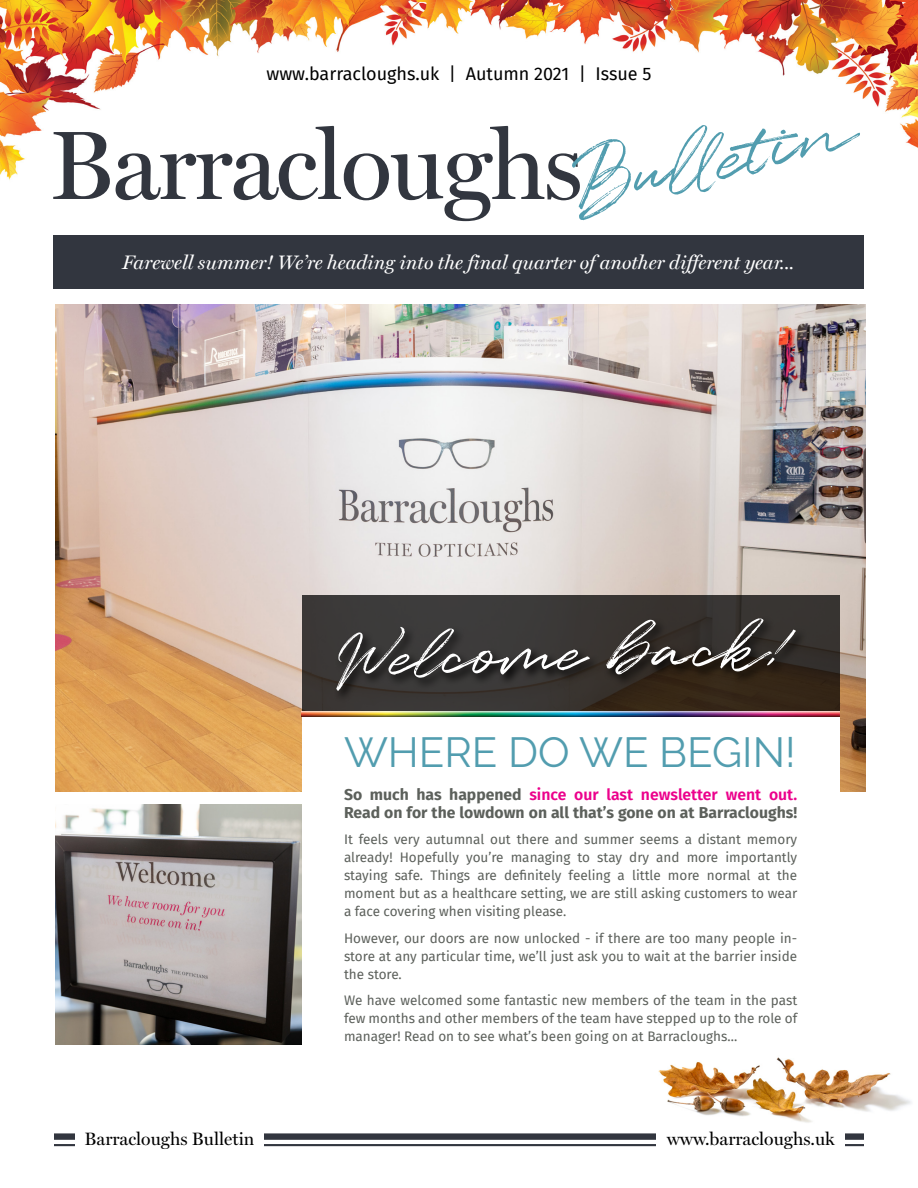
<style>
.page{position:relative;width:918px;height:1188px;background:#fff}
.page>*{position:absolute;margin:0;border:0;box-sizing:border-box;transform-origin:0 0}
.t1{font:79.2px "Quentin";color:#529daf}
.t2{font:67.5px "Quentin";color:#fff}
.t3{font:42px "Raleway";color:#529daf}
.t4{font:italic 19.5px "Miller Display";color:#fff}
.t5{font:18px "Miller Display";color:#000}
.t6{font:18px "Fira Sans";color:#000}
.t7{font:700 15.75px/18px "Fira Sans";color:#5c605b}
.t8{font:13.5px/18px "Fira Sans";color:#5c605b;text-align:justify}
.s1{font-weight:600;color:#ec008c}
</style>
<div class="page">
<div style="left:53px;top:235px;width:811px;height:53px;background:#32363f"></div>
<img style="left:0;top:0;width:918px;height:222px">
<svg style="left:53px;top:132px;width:57px;height:67px"></svg>
<svg style="left:116px;top:126px;width:464px;height:95px"></svg>
<img style="left:658px;top:1057px;width:253px;height:66px">
<hr style="left:54px;top:1144px;width:810px;height:2px;background:#32363f">
<div style="left:54px;top:1133px;width:810px;height:7px;background:#32363f"></div>
<div style="left:75px;top:1125px;width:189px;height:27px;background:#fff"></div>
<div style="left:656px;top:1125px;width:189px;height:27px;background:#fff"></div>
<img style="left:55px;top:305px;width:810px;height:486px">
<div style="left:302px;top:713px;width:537px;height:118px;background:#fff"></div>
<svg style="left:302px;top:595px;width:537px;height:117px;background:#3c3734"></svg>
<svg style="left:334px;top:616px;width:474px;height:86px;background:#322e29"></svg>
<img style="left:302px;top:712px;width:537px;height:4px">
<img style="left:55px;top:805px;width:247px;height:239px">
<h3 class="t6" style="left:266px;top:60px;width:387px">www.barracloughs.uk | Autumn 2021 | Issue 5</h3>
<h1 class="t1" style="left:566px;top:128px;width:287px;rotate:-9deg">Bull etin</h1>
<h3 class="t4" style="left:122px;top:251px;width:674px">Farewell summer! We’re heading into the final quarter of another different year...</h3>
<h2 class="t2" style="left:336px;top:615px;width:458px;rotate:-2deg">Welcome back!</h2>
<h3 class="t3" style="left:344px;top:728px;width:453px">WHERE DO WE BEGIN!</h3>
<p class="t7" style="left:344px;top:784px;width:455px">So much has happened <span class="s1">since our last newsletter went out.<br></span>Read on for the lowdown on all that’s gone on at Barracloughs!</p>
<p class="t8" style="left:344px;top:830px;width:455px">It feels very autumnal out there and summer seems a distant memory already! Hopefully you’re managing to stay dry and more importantly staying safe. Things are definitely feeling a little more normal at the moment but as a healthcare setting, we are still asking customers to wear a face covering when visiting please.</p>
<p class="t8" style="left:344px;top:929px;width:455px">However, our doors are now unlocked - if there are too many people in&shy;store at any particular time, we’ll just ask you to wait at the barrier inside the store.</p>
<p class="t8" style="left:344px;top:991px;width:455px">We have welcomed some fantastic new members of the team in the past few months and other members of the team have stepped up to the role of manager! Read on to see what’s been going on at Barracloughs...</p>
<h3 class="t5" style="left:85px;top:1128px;width:171px">Barracloughs Bulletin</h3>
<h3 class="t5" style="left:667px;top:1128px;width:170px">www.barracloughs.uk</h3>
</div>
